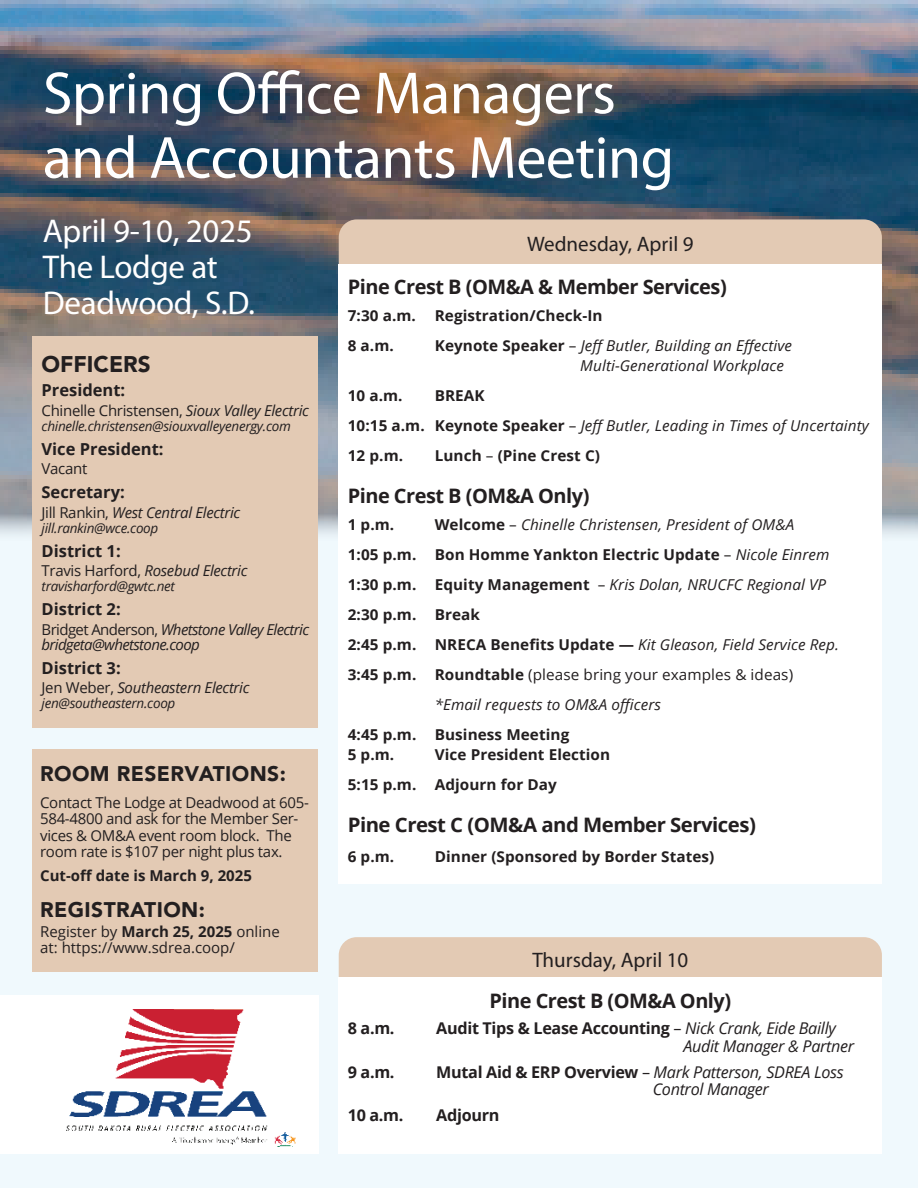
<style>
.page{position:relative;width:918px;height:1188px;background:#fff}
.page>*{position:absolute;margin:0;border:0;box-sizing:border-box;transform-origin:0 0}
.t1{font:60px/64.5px "Myriad Pro";letter-spacing:-.01em;color:#fff}
.t2{font:33px/36px "Myriad Pro";letter-spacing:-.01em;color:#fff}
.t3{font:900 22.5px "Avenir LT Pro";color:#231f20}
.t4{font:21px "Myriad Pro";color:#231f20}
.t5{font:900 21px "Avenir LT Pro";letter-spacing:.02em;color:#231f20}
.t6{font:700 19.95px "Open Sans";letter-spacing:-.025em;color:#231f20}
.t7{font:700 16.5px "Open Sans";color:#231f20}
.t8{font:italic 16.2px/17.2px "Open Sans";letter-spacing:-.02em;color:#231f20}
.t9{font:700 16.2px "Open Sans";letter-spacing:-.02em;color:#231f20}
.t10{font:700 15px/19.5px "Open Sans";letter-spacing:.005em;color:#231f20}
.t11{font:italic 15px/30px "Open Sans";letter-spacing:.005em;color:#231f20}
.t12{font:15px/16.4px "Open Sans";letter-spacing:-.02em;color:#231f20}
.t13{font:italic 15px "Open Sans";letter-spacing:-.02em;color:#231f20}
.t14{font:italic 15px/15px "Open Sans";letter-spacing:-.04em;color:#231f20}
.t15{font:15px/16.4px "Open Sans";color:#231f20}
.t16{font:15px "Open Sans";letter-spacing:.005em;color:#231f20}
.t17{font:italic 13.5px "Open Sans";letter-spacing:-.02em;color:#231f20}
.s1{font-weight:700;font-style:normal}
.s2{font-style:normal}
.s3{font-style:italic}
.s4{font-weight:400}
.s5{font-weight:400;font-style:italic}
.s6{font-weight:700}
</style>
<div class="page">
<div style="left:0;top:544px;width:918px;height:644px;background:#f0f9fd"></div>
<img style="left:0;top:0;width:918px;height:544px">
<div style="left:33px;top:749px;width:285px;height:223px;background:#e3cab4"></div>
<div style="left:33px;top:336px;width:285px;height:391px;background:#e3cab4"></div>
<div style="left:339px;top:937px;width:543px;height:147px;background:#e3cab4;border-radius:18px"></div>
<div style="left:339px;top:219px;width:543px;height:147px;background:#e3cab4;border-radius:18px"></div>
<div style="left:339px;top:264px;width:543px;height:620px;background:#fff"></div>
<div style="left:339px;top:978px;width:543px;height:176px;background:#fff"></div>
<div style="left:0;top:995px;width:318px;height:159px;background:#fff"></div>
<img style="left:67px;top:1010px;width:229px;height:137px">
<h1 class="t1" style="left:43px;top:60px;width:633px">Spring Office Managers and Accountants Meeting</h1>
<h2 class="t2" style="left:43px;top:213px;width:213px">April 9-10, 2025<br>The Lodge at<br>Deadwood, S.D.</h2>
<h3 class="t4" style="left:527px;top:231px;width:168px">Wednesday, April 9</h3>
<h3 class="t6" style="left:348px;top:273px;width:380px">Pine Crest B (OM&amp;A &amp; Member Services)</h3>
<p class="t10" style="left:348px;top:306px;width:70px">7:30 a.m.</p>
<p class="t10" style="left:435px;top:306px;width:169px">Registration/Check-In</p>
<p class="t10" style="left:348px;top:336px;width:48px">8 a.m.</p>
<p class="t11" style="left:580px;top:336px;width:213px;line-height:19.5px;text-indent:-146px"><span class="s1">Keynote Speaker</span> <span class="s2">–</span> Jeff Butler, Building an Effective<br>Multi-Generational Workplace</p>
<p class="t10" style="left:348px;top:385px;width:56px">10 a.m.</p>
<h3 class="t3" style="left:42px;top:351px;width:111px">OFFICERS</h3>
<p class="t7" style="left:42px;top:379px;width:85px">President:</p>
<p class="t12" style="left:42px;top:402px;width:269px">Chinelle Christensen, <span class="s3">Sioux Valley Electric</span></p>
<p class="t17" style="left:42px;top:417px;width:251px">chinelle.christensen@siouxvalleyenergy.com</p>
<p class="t7" style="left:42px;top:437px;width:124px">Vice President:</p>
<p class="t12" style="left:42px;top:460px;width:47px">Vacant</p>
<p class="t7" style="left:42px;top:481px;width:85px">Secretary:</p>
<p class="t13" style="left:42px;top:502px;width:200px"><span class="s2">Jill Rankin,</span> West Central Electric</p>
<p class="t17" style="left:42px;top:519px;width:118px">jill.rankin@wce.coop</p>
<p class="t7" style="left:42px;top:539px;width:81px">District 1:</p>
<p class="t13" style="left:42px;top:560px;width:207px"><span class="s2">Travis Harford,</span> Rosebud Electric</p>
<p class="t17" style="left:42px;top:577px;width:135px">travisharford@gwtc.net</p>
<p class="t7" style="left:42px;top:598px;width:81px">District 2:</p>
<p class="t14" style="left:42px;top:621px;width:269px"><span class="s2">Bridget Anderson,</span> Whetstone Valley Electric bridgeta@whetstone.coop</p>
<p class="t7" style="left:42px;top:656px;width:81px">District 3:</p>
<p class="t13" style="left:42px;top:677px;width:209px"><span class="s2">Jen Weber,</span> Southeastern Electric</p>
<p class="t17" style="left:42px;top:694px;width:135px">jen@southeastern.coop</p>
<p class="t11" style="left:348px;top:380px;width:523px;text-indent:87px"><span class="s1">BREAK<br>10:15 a.m. Keynote Speaker</span> <span class="s2">–</span> Jeff Butler, Leading in Times of Uncertainty<br><span class="s1">12 p.m.</span></p>
<p class="t10" style="left:435px;top:445px;width:167px">Lunch <span class="s4">–</span> (Pine Crest C)</p>
<h3 class="t6" style="left:348px;top:482px;width:243px">Pine Crest B (OM&amp;A Only)</h3>
<p class="t10" style="left:348px;top:515px;width:48px">1 p.m.</p>
<p class="t11" style="left:435px;top:510px;width:361px"><span class="s1">Welcome</span> <span class="s2">–</span> Chinelle Christensen, President of OM&amp;A</p>
<p class="t10" style="left:348px;top:545px;width:483px">1:05 p.m. Bon Homme Yankton Electric Update <span class="s4">–</span> <span class="s5">Nicole Einrem</span></p>
<p class="t11" style="left:348px;top:570px;width:480px"><span class="s1">1:30 p.m. Equity Management</span> <span class="s2">–</span> Kris Dolan, NRUCFC Regional VP</p>
<p class="t10" style="left:348px;top:605px;width:134px">2:30 p.m. Break</p>
<p class="t10" style="left:348px;top:635px;width:493px">2:45 p.m. NRECA Benefits Update — <span class="s5">Kit Gleason, Field Service Rep.</span></p>
<p class="t16" style="left:348px;top:665px;width:447px"><span class="s6">3:45 p.m. Roundtable</span> (please bring your examples &amp; ideas)</p>
<p class="t11" style="left:435px;top:690px;width:228px">*Email requests to OM&amp;A officers</p>
<p class="t10" style="left:348px;top:725px;width:223px">4:45 p.m. Business Meeting<br>5 p.m.</p>
<p class="t10" style="left:348px;top:739px;width:264px;line-height:30px;text-indent:87px">Vice President Election<br>5:15 p.m. Adjourn for Day</p>
<h3 class="t6" style="left:348px;top:811px;width:410px">Pine Crest C (OM&amp;A and Member Services)</h3>
<p class="t10" style="left:348px;top:847px;width:48px">6 p.m.</p>
<p class="t10" style="left:435px;top:847px;width:281px">Dinner (Sponsored by Border States)</p>
<h3 class="t5" style="left:40px;top:761px;width:247px">ROOM RESERVATIONS:</h3>
<p class="t12" style="left:40px;top:794px;width:270px">Contact The Lodge at Deadwood at 605- 584-4800 and ask for the Member Ser&shy;vices &amp; OM&amp;A event room block. The room rate is $107 per night plus tax.</p>
<p class="t10" style="left:40px;top:865px;width:213px">Cut-off date is March 9, 2025</p>
<h3 class="t5" style="left:40px;top:897px;width:166px">REGISTRATION:</h3>
<p class="t15" style="left:40px;top:923px;width:241px">Register by <span class="s6">March 25, 2025</span> online at: https://www.sdrea.coop/</p>
<h3 class="t4" style="left:532px;top:947px;width:157px">Thursday, April 10</h3>
<h3 class="t6" style="left:490px;top:987px;width:243px">Pine Crest B (OM&amp;A Only)</h3>
<p class="t9" style="left:348px;top:1017px;width:48px">8 a.m.</p>
<p class="t8" style="left:683px;top:1019px;width:172px;text-indent:-247px"><span class="s1">Audit Tips &amp; Lease Accounting</span> <span class="s2">–</span> Nick Crank, Eide Bailly<br>Audit Manager &amp; Partner</p>
<p class="t9" style="left:348px;top:1060px;width:48px">9 a.m.</p>
<p class="t8" style="left:653px;top:1063px;width:192px;text-indent:-216px"><span class="s1">Mutal Aid &amp; ERP Overview</span> <span class="s2">–</span> Mark Patterson, SDREA Loss<br>Control Manager</p>
<p class="t9" style="left:348px;top:1104px;width:57px">10 a.m.</p>
<p class="t9" style="left:436px;top:1104px;width:65px">Adjourn</p>
</div>
